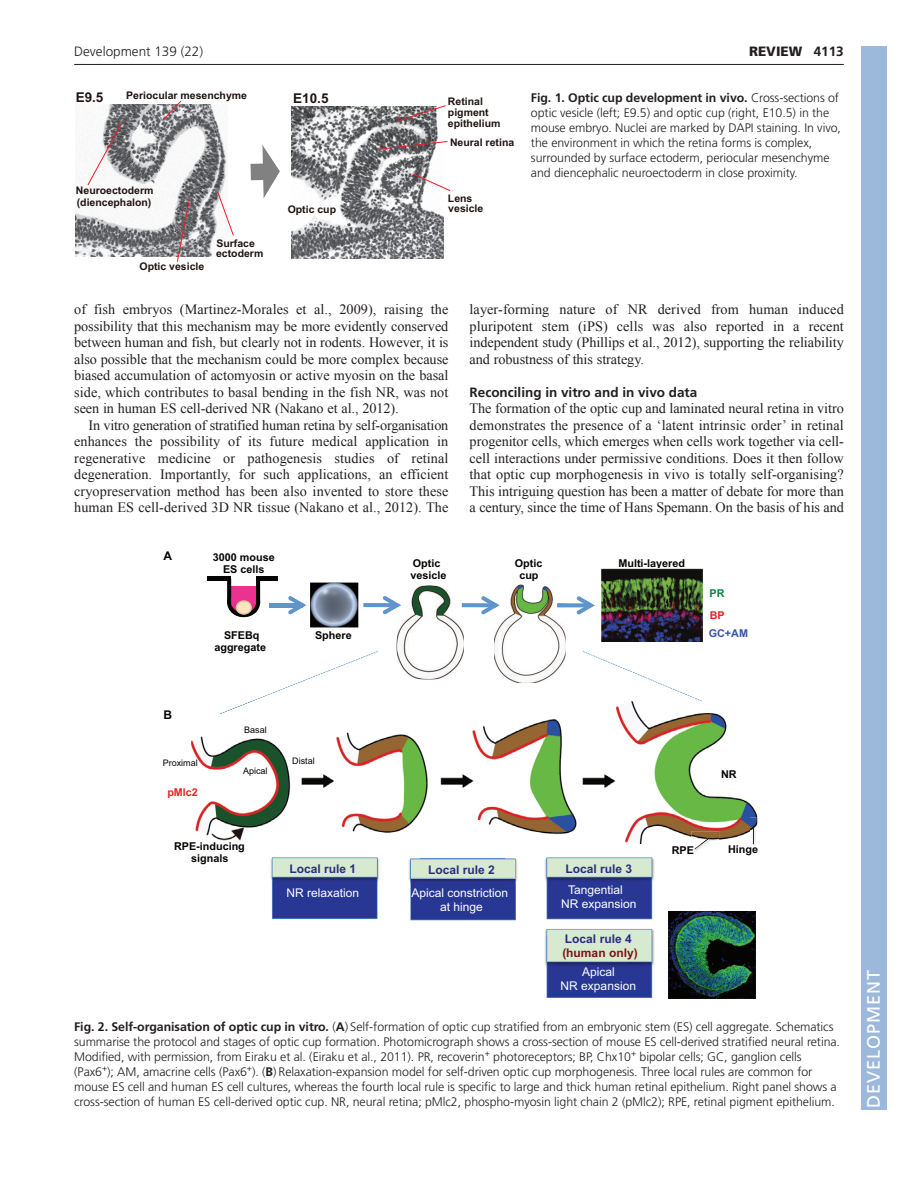
<style>
.page{position:relative;width:918px;height:1188px;background:#fff}
.page>*{position:absolute;margin:0;border:0;box-sizing:border-box;transform-origin:0 0}
.t1{font:18px "Frutiger LT Std";letter-spacing:.055em;color:#fff}
.t2{font:14.25px/16.5px "Times New Roman";letter-spacing:-.005em;color:#231f20;text-align:justify}
.t3{font:700 13.5px "Frutiger LT Std";color:#231f20}
.t4{font:300 13.5px "Frutiger";color:#231f20}
.t5{font:900 13.5px "Frutiger LT Std";color:#231f20}
.t6{font:700 13.5px "Arial";color:#201412}
.t7{font:300 12.3px/15px "Frutiger";letter-spacing:-.005em;color:#231f20}
.t8{font:12px/14.4px "Arial";color:#fff;text-align:center}
.t9{font:700 12px "Arial";color:#2a2d80}
.t10{font:700 12px "Arial";color:#7f1315}
.t11{font:700 12px "Arial";color:#040503}
.t12{font:700 10.8px/12.3px "Arial";color:#040503;text-align:center}
.t13{font:700 10.8px "Arial";color:#ee1f23}
.t14{font:700 10.8px "Arial";color:#3853a3}
.t15{font:700 10.8px "Arial";color:#0d803f}
.t16{font:700 10.5px/10.9px "Arial";color:#201412}
.t17{font:9px "Arial";color:#040503}
.s1{font-weight:700}
.s2{font-weight:700;font-style:italic}
</style>
<div class="page">
<hr style="left:74px;top:64px;width:770px;height:1px;background:#231f20">
<img style="left:76px;top:105px;width:151px;height:152px">
<img style="left:292px;top:106px;width:151px;height:152px">
<svg style="left:217px;top:191px;width:17px;height:45px"></svg>
<svg style="left:87px;top:123px;width:35px;height:63px"></svg>
<svg style="left:177px;top:200px;width:13px;height:62px"></svg>
<svg style="left:413px;top:173px;width:38px;height:18px"></svg>
<svg style="left:378px;top:141px;width:70px;height:9px"></svg>
<svg style="left:397px;top:105px;width:49px;height:17px"></svg>
<svg style="left:163px;top:100px;width:19px;height:20px"></svg>
<div style="left:251px;top:164px;width:16px;height:16px;background:#808180"></div>
<svg style="left:262px;top:145px;width:18px;height:53px"></svg>
<div style="left:229px;top:586px;width:29px;height:17px;background:#ed3191"></div>
<svg style="left:227px;top:581px;width:4px;height:7px"></svg>
<svg style="left:256px;top:581px;width:4px;height:7px"></svg>
<hr style="left:208px;top:577px;width:23px;height:4px;background:#040503">
<hr style="left:256px;top:577px;width:22px;height:4px;background:#040503">
<svg style="left:227px;top:588px;width:33px;height:29px"></svg>
<img style="left:310px;top:583px;width:48px;height:44px">
<hr style="left:269px;top:603px;width:33px;height:4px;background:#5f95ca">
<svg style="left:288px;top:596px;width:18px;height:19px"></svg>
<svg style="left:464px;top:603px;width:17px;height:4px"></svg>
<img style="left:602px;top:568px;width:100px;height:74px">
<svg style="left:363px;top:603px;width:20px;height:4px"></svg>
<svg style="left:566px;top:603px;width:10px;height:4px"></svg>
<svg style="left:576px;top:596px;width:19px;height:19px"></svg>
<img style="left:669px;top:911px;width:86px;height:88px">
<img style="left:270px;top:857px;width:109px;height:25px">
<img style="left:283px;top:857px;width:84px;height:1px">
<svg style="left:272px;top:858px;width:106px;height:61px;background:#5e6fa5"></svg>
<img style="left:408px;top:858px;width:110px;height:23px">
<img style="left:421px;top:858px;width:84px;height:1px">
<svg style="left:410px;top:859px;width:106px;height:61px;background:#5e70a6"></svg>
<img style="left:544px;top:857px;width:111px;height:25px">
<img style="left:557px;top:857px;width:84px;height:1px">
<svg style="left:547px;top:858px;width:105px;height:61px;background:#5d6ea4"></svg>
<img style="left:545px;top:928px;width:110px;height:39px">
<img style="left:555px;top:928px;width:89px;height:1px">
<svg style="left:547px;top:929px;width:105px;height:69px;background:#798bae"></svg>
<svg style="left:252px;top:651px;width:126px;height:50px"></svg>
<svg style="left:694px;top:844px;width:11px;height:7px"></svg>
<img style="left:191px;top:701px;width:566px;height:143px">
<img style="left:191px;top:842px;width:54px;height:2px">
<img style="left:722px;top:770px;width:15px;height:8px">
<img style="left:220px;top:701px;width:32px;height:13px">
<svg style="left:583px;top:651px;width:119px;height:51px"></svg>
<svg style="left:191px;top:788px;width:6px;height:10px"></svg>
<img style="left:701px;top:833px;width:15px;height:11px">
<svg style="left:750px;top:819px;width:7px;height:27px"></svg>
<img style="left:397px;top:586px;width:67px;height:93px">
<svg style="left:383px;top:596px;width:18px;height:19px"></svg>
<img style="left:494px;top:585px;width:72px;height:98px">
<svg style="left:481px;top:596px;width:19px;height:19px"></svg>
<svg style="left:557px;top:603px;width:9px;height:4px"></svg>
<div style="left:861px;top:46px;width:25px;height:1064px;background:#9cb9db"></div>
<p class="t4" style="left:74px;top:46px;width:131px">Development 139 (22)</p>
<p class="t5" style="left:749px;top:46px;width:96px">REVIEW <span class="s1">4113</span></p>
<p class="t6" style="left:76px;top:93px;width:29px">E9.5</p>
<p class="t16" style="left:126px;top:91px;width:122px">Periocular mesenchyme</p>
<p class="t6" style="left:293px;top:93px;width:37px">E10.5</p>
<p class="t16" style="left:76px;top:186px;width:79px;line-height:11.6px">Neuroectoderm (diencephalon)</p>
<p class="t16" style="left:140px;top:262px;width:66px">Optic vesicle</p>
<p class="t16" style="left:216px;top:239px;width:40px">Surface</p>
<p class="t16" style="left:216px;top:249px;width:49px">ectoderm</p>
<p class="t16" style="left:288px;top:205px;width:50px">Optic cup</p>
<p class="t16" style="left:448px;top:97px;width:54px">Retinal pigment epithelium</p>
<p class="t16" style="left:450px;top:138px;width:66px">Neural retina</p>
<p class="t16" style="left:448px;top:194px;width:26px">Lens</p>
<p class="t16" style="left:448px;top:204px;width:37px">vesicle</p>
<p class="t7" style="left:531px;top:91px;width:312px"><span class="s1">Fig. 1. Optic cup development in vivo.</span> Cross-sections of optic vesicle (left; E9.5) and optic cup (right, E10.5) in the mouse embryo. Nuclei are marked by DAPI staining. In vivo, the environment in which the retina forms is complex, surrounded by surface ectoderm, periocular mesenchyme and diencephalic neuroectoderm in close proximity.</p>
<p class="t2" style="left:74px;top:301px;width:376px">of fish embryos (Martinez-Morales et al., 2009), raising the possibility that this mechanism may be more evidently conserved between human and fish, but clearly not in rodents. However, it is also possible that the mechanism could be more complex because biased accumulation of actomyosin or active myosin on the basal side, which contributes to basal bending in the fish NR, was not seen in human ES cell-derived NR (Nakano et al., 2012).</p>
<p class="t2" style="left:74px;top:417px;width:376px;text-indent:14px">In vitro generation of stratified human retina by self-organisation enhances the possibility of its future medical application in regenerative medicine or pathogenesis studies of retinal degeneration. Importantly, for such applications, an efficient cryopreservation method has been also invented to store these human ES cell-derived 3D NR tissue (Nakano et al., 2012). The</p>
<p class="t2" style="left:470px;top:301px;width:376px">layer-forming nature of NR derived from human induced pluripotent stem (iPS) cells was also reported in a recent independent study (Phillips et al., 2012), supporting the reliability and robustness of this strategy.</p>
<p class="t3" style="left:470px;top:387px;width:229px">Reconciling in vitro and in vivo data</p>
<p class="t2" style="left:470px;top:400px;width:376px">The formation of the optic cup and laminated neural retina in vitro demonstrates the presence of a ‘latent intrinsic order’ in retinal progenitor cells, which emerges when cells work together via cell&shy;cell interactions under permissive conditions. Does it then follow that optic cup morphogenesis in vivo is totally self-organising?<br>This intriguing question has been a matter of debate for more than a century, since the time of Hans Spemann. On the basis of his and</p>
<p class="t11" style="left:163px;top:552px;width:10px">A</p>
<p class="t11" style="left:163px;top:710px;width:10px">B</p>
<p class="t12" style="left:213px;top:552px;width:63px">3000 mouse<br>ES cells</p>
<p class="t12" style="left:410px;top:558px;width:38px;text-align:left">Optic vesicle</p>
<p class="t12" style="left:515px;top:558px;width:29px">Optic cup</p>
<p class="t12" style="left:618px;top:558px;width:68px">Multi-layered</p>
<p class="t12" style="left:224px;top:630px;width:37px">SFEBq</p>
<p class="t12" style="left:315px;top:630px;width:38px">Sphere</p>
<p class="t12" style="left:214px;top:642px;width:53px">aggregate</p>
<p class="t17" style="left:244px;top:726px;width:24px">Basal</p>
<p class="t17" style="left:243px;top:767px;width:26px">Apical</p>
<p class="t17" style="left:163px;top:759px;width:37px">Proximal</p>
<p class="t17" style="left:292px;top:757px;width:24px">Distal</p>
<p class="t13" style="left:167px;top:788px;width:32px">pMlc2</p>
<p class="t15" style="left:710px;top:589px;width:17px">PR</p>
<p class="t13" style="left:710px;top:611px;width:17px">BP</p>
<p class="t14" style="left:709px;top:630px;width:41px">GC+AM</p>
<p class="t12" style="left:721px;top:769px;width:17px">NR</p>
<p class="t12" style="left:191px;top:841px;width:39px;text-align:left;text-indent:-17px">RP - signals</p>
<p class="t12" style="left:672px;top:845px;width:24px">RPE</p>
<p class="t12" style="left:728px;top:844px;width:32px">Hinge</p>
<p class="t9" style="left:290px;top:864px;width:68px">Local rule 1</p>
<p class="t9" style="left:428px;top:865px;width:68px">Local rule 2</p>
<p class="t9" style="left:565px;top:864px;width:68px">Local rule 3</p>
<p class="t12" style="left:189px;top:841px;width:57px">E inducing</p>
<p class="t8" style="left:287px;top:887px;width:74px">NR relaxation</p>
<p class="t8" style="left:411px;top:887px;width:98px">Apical constriction at hinge</p>
<p class="t8" style="left:561px;top:884px;width:77px">Tangential<br>NR expansion</p>
<p class="t9" style="left:565px;top:934px;width:68px">Local rule 4</p>
<p class="t10" style="left:562px;top:949px;width:77px">(human only)</p>
<p class="t8" style="left:561px;top:965px;width:77px">Apical<br>NR expansion</p>
<p class="t7" style="left:74px;top:1020px;width:767px"><span class="s1">Fig. 2. Self-organisation of optic cup in vitro</span><span class="s2">.</span> (<span class="s1">A</span>) Self-formation of optic cup stratified from an embryonic stem (ES) cell aggregate. Schematics summarise the protocol and stages of optic cup formation. Photomicrograph shows a cross-section of mouse ES cell-derived stratified neural retina.<br>Modified, with permission, from Eiraku et al. (Eiraku et al., 2011). PR, recoverin<sup>+</sup> photoreceptors; BP, Chx10<sup>+</sup> bipolar cells; GC, ganglion cells (Pax6<sup>+</sup>); AM, amacrine cells (Pax6<sup>+</sup>). (<span class="s1">B</span>) Relaxation-expansion model for self-driven optic cup morphogenesis. Three local rules are common for mouse ES cell and human ES cell cultures, whereas the fourth local rule is specific to large and thick human retinal epithelium. Right panel shows a cross-section of human ES cell-derived optic cup. NR, neural retina; pMlc2, phospho-myosin light chain 2 (pMlc2); RPE, retinal pigment epithelium.</p>
<p class="t1" style="left:863px;top:1108px;width:140px;rotate:-90deg">DEVELOPMENT</p>
</div>
